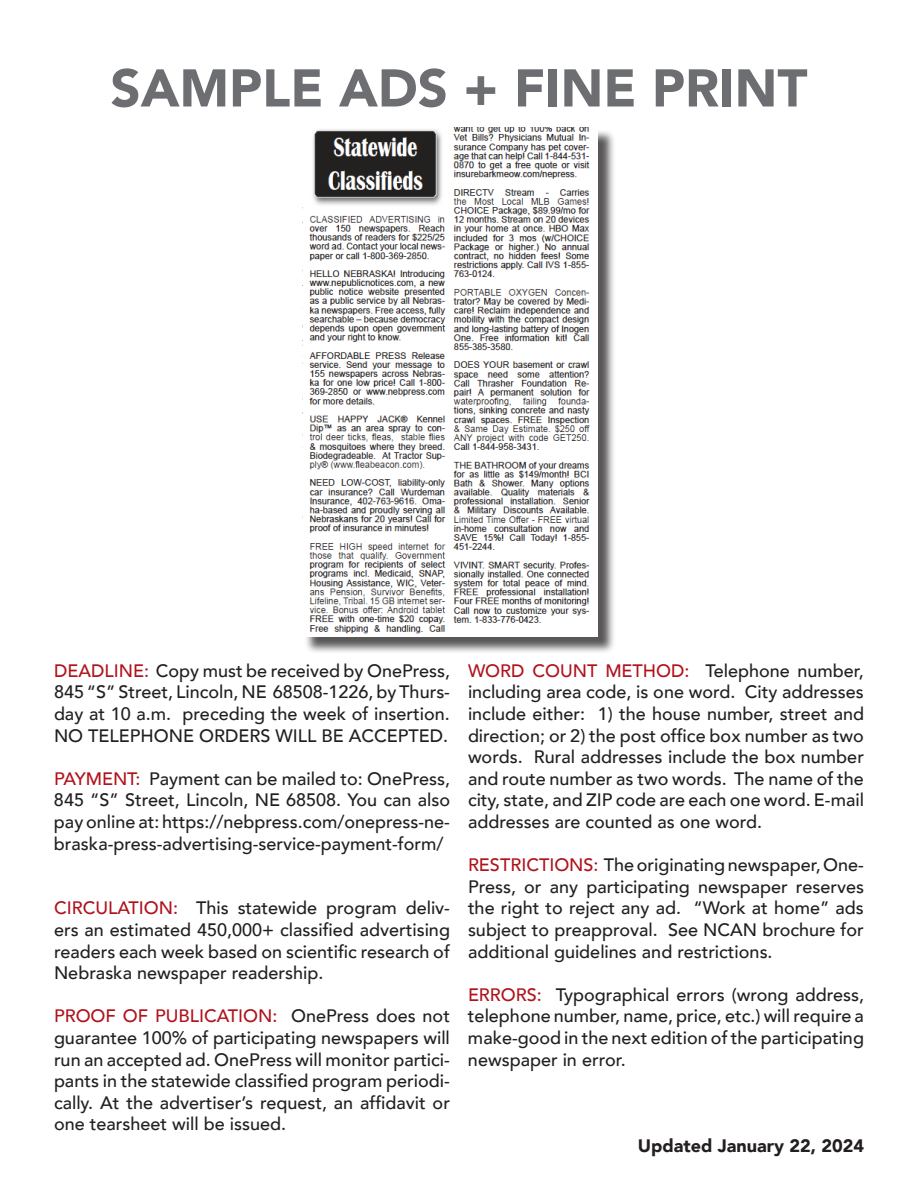
<style>
.page{position:relative;width:918px;height:1188px;background:#fff}
.page>*{position:absolute;margin:0;border:0;box-sizing:border-box;transform-origin:0 0}
.t1{font:900 52.5px "Avenir";color:#6d6e71}
.t2{font:500 18px/21.6px "Avenir";color:#231f20;text-align:justify}
.t3{font:900 18px "Avenir";color:#231f20}
.s1{color:#b0131c}
</style>
<div class="page">
<div style="left:304px;top:130px;width:311px;height:524px;background:#231f20;opacity:.75"></div>
<img style="left:302px;top:127px;width:296px;height:510px">
<h1 class="t1" style="left:110px;top:67px;width:699px">SAMPLE ADS + FINE PRINT</h1>
<p class="t2" style="left:54px;top:662px;width:398px"><span class="s1">DEADLINE:</span> Copy must be received by OnePress, 845 “S” Street, Lincoln, NE 68508-1226, by Thurs&shy;day at 10 a.m. preceding the week of insertion.<br>NO TELEPHONE ORDERS WILL BE ACCEPTED.</p>
<p class="t2" style="left:54px;top:770px;width:398px"><span class="s1">PAYMENT:</span> Payment can be mailed to: OnePress, 845 “S” Street, Lincoln, NE 68508. You can also pay online at: https://nebpress.com/onepress-ne&shy;braska-press-advertising-service-payment-form/</p>
<p class="t2" style="left:54px;top:899px;width:398px"><span class="s1">CIRCULATION:</span> This statewide program deliv&shy;ers an estimated 450,000+ classified advertising readers each week based on scientific research of Nebraska newspaper readership.</p>
<p class="t2" style="left:54px;top:1007px;width:398px"><span class="s1">PROOF OF PUBLICATION:</span> OnePress does not guarantee 100% of participating newspapers will run an accepted ad. OnePress will monitor partici&shy;pants in the statewide classified program periodi&shy;cally. At the advertiser’s request, an affidavit or one tearsheet will be issued.</p>
<p class="t2" style="left:468px;top:662px;width:398px"><span class="s1">WORD COUNT METHOD:</span> Telephone number, including area code, is one word. City addresses include either: 1) the house number, street and direction; or 2) the post office box number as two words. Rural addresses include the box number and route number as two words. The name of the city, state, and ZIP code are each one word. E-mail addresses are counted as one word.</p>
<p class="t2" style="left:468px;top:856px;width:398px"><span class="s1">RESTRICTIONS:</span> The originating newspaper, One-Press, or any participating newspaper reserves the right to reject any ad. “Work at home” ads subject to preapproval. See NCAN brochure for additional guidelines and restrictions.</p>
<p class="t2" style="left:468px;top:986px;width:398px"><span class="s1">ERRORS:</span> Typographical errors (wrong address, telephone number, name, price, etc.) will require a make-good in the next edition of the participating newspaper in error.</p>
<p class="t3" style="left:638px;top:1138px;width:228px">Updated January 22, 2024</p>
</div>
